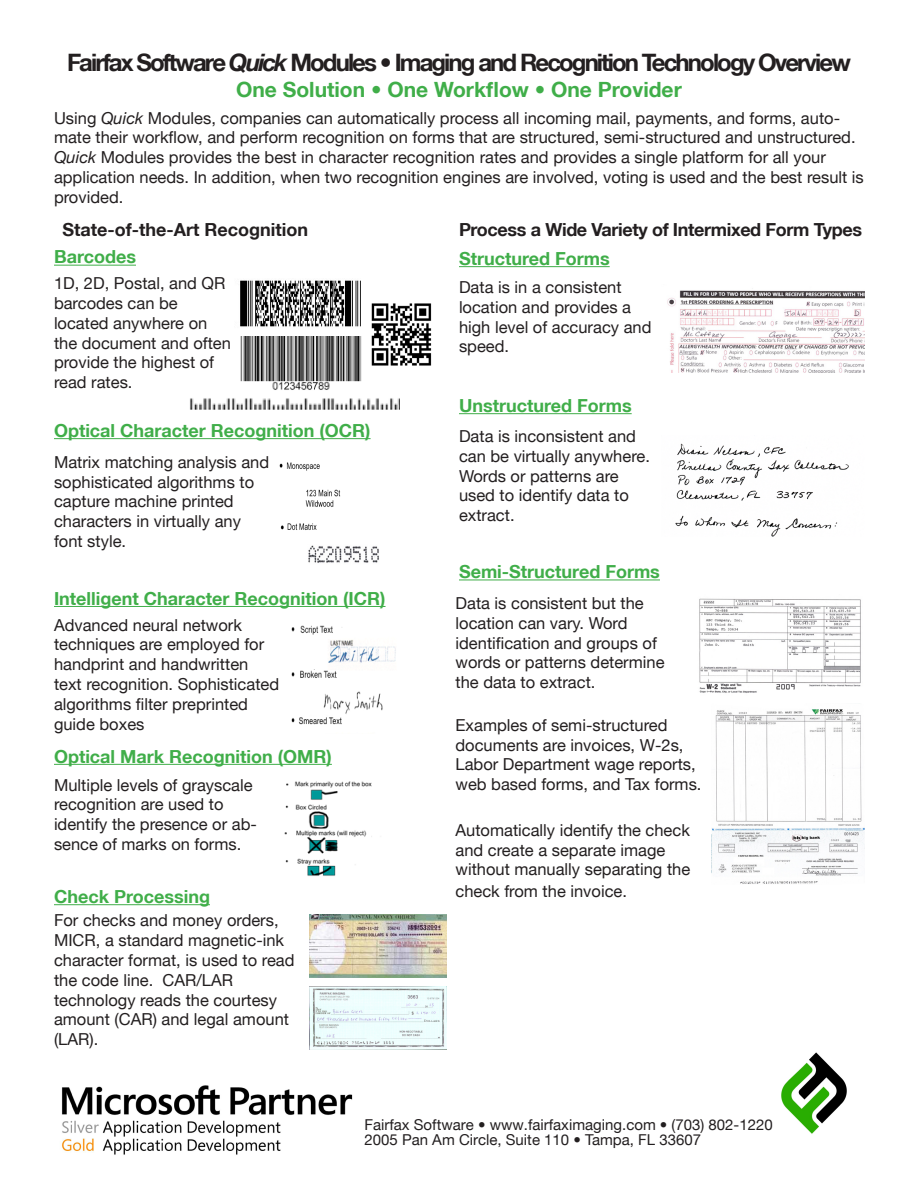
<style>
.page{position:relative;width:918px;height:1188px;background:#fff}
.page>*{position:absolute;margin:0;border:0;box-sizing:border-box;transform-origin:0 0}
.t1{font:700 24px "Helvetica Neue LT";letter-spacing:-.08em;color:#231f20}
.t2{font:700 21px "Helvetica Neue LT";color:#40ae49}
.t3{font:700 18px "Helvetica Neue LT";color:#40ae49}
.t4{font:700 18px "Helvetica Neue LT";letter-spacing:-.02em;color:#231f20}
.t5{font:700 18px "Helvetica Neue LT";color:#231f20}
.t6{font:16.5px/19.8px "Helvetica Neue LT";color:#231f20}
.t7{font:15px/15px "Helvetica Neue LT";color:#231f20}
.s1{font-style:italic}
</style>
<div class="page">
<hr style="left:459px;top:266px;width:151px;height:1px;background:#40ae49">
<img style="left:667px;top:290px;width:197px;height:82px">
<hr style="left:459px;top:413px;width:173px;height:1px;background:#40ae49">
<img style="left:675px;top:443px;width:174px;height:94px">
<hr style="left:459px;top:580px;width:201px;height:1px;background:#40ae49">
<img style="left:699px;top:598px;width:162px;height:95px">
<img style="left:712px;top:709px;width:152px;height:175px">
<hr style="left:54px;top:265px;width:82px;height:1px;background:#40ae49">
<img style="left:240px;top:280px;width:121px;height:47px">
<img style="left:240px;top:336px;width:122px;height:54px">
<img style="left:371px;top:303px;width:61px;height:63px">
<img style="left:190px;top:398px;width:210px;height:11px">
<hr style="left:54px;top:438px;width:317px;height:1px;background:#40ae49">
<img style="left:279px;top:462px;width:100px;height:101px">
<hr style="left:54px;top:764px;width:278px;height:1px;background:#40ae49">
<hr style="left:54px;top:904px;width:156px;height:1px;background:#40ae49">
<img style="left:310px;top:915px;width:136px;height:63px">
<img style="left:310px;top:987px;width:136px;height:63px">
<img style="left:61px;top:1085px;width:292px;height:70px">
<img style="left:781px;top:1052px;width:66px;height:82px">
<img style="left:284px;top:781px;width:88px;height:95px">
<hr style="left:54px;top:606px;width:332px;height:1px;background:#40ae49">
<img style="left:291px;top:625px;width:105px;height:100px">
<p class="t1" style="left:67px;top:48px;width:785px">Fairfax Software <span class="s1">Quick</span> Modules • Imaging and Recognition Technology Overview</p>
<p class="t2" style="left:236px;top:77px;width:447px">One Solution • One Workflow • One Provider</p>
<p class="t6" style="left:54px;top:108px;width:811px">Using <span class="s1">Quick</span> Modules, companies can automatically process all incoming mail, payments, and forms, auto&shy;mate their workflow, and perform recognition on forms that are structured, semi-structured and unstructured.<br><span class="s1">Quick</span> Modules provides the best in character recognition rates and provides a single platform for all your application needs. In addition, when two recognition engines are involved, voting is used and the best result is provided.</p>
<p class="t4" style="left:459px;top:218px;width:405px">Process a Wide Variety of Intermixed Form Types</p>
<p class="t3" style="left:459px;top:247px;width:152px">Structured Forms</p>
<p class="t6" style="left:459px;top:277px;width:194px">Data is in a consistent location and provides a high level of accuracy and speed.</p>
<p class="t5" style="left:63px;top:218px;width:247px">State-of-the-Art Recognition</p>
<p class="t3" style="left:54px;top:246px;width:84px">Barcodes</p>
<p class="t6" style="left:54px;top:273px;width:178px">1D, 2D, Postal, and QR barcodes can be located anywhere on the document and often provide the highest of read rates.</p>
<p class="t3" style="left:54px;top:419px;width:318px">Optical Character Recognition (OCR)</p>
<p class="t6" style="left:54px;top:452px;width:217px">Matrix matching analysis and sophisticated algorithms to capture machine printed characters in virtually any font style.</p>
<p class="t3" style="left:459px;top:394px;width:174px">Unstructured Forms</p>
<p class="t6" style="left:459px;top:426px;width:192px">Data is inconsistent and can be virtually anywhere.<br>Words or patterns are used to identify data to extract.</p>
<p class="t3" style="left:54px;top:587px;width:333px">Intelligent Character Recognition (ICR)</p>
<p class="t6" style="left:54px;top:615px;width:212px">Advanced neural network techniques are employed for handprint and handwritten</p>
<p class="t6" style="left:54px;top:674px;width:227px">text recognition. Sophisticated algorithms filter preprinted guide boxes</p>
<p class="t3" style="left:54px;top:745px;width:279px">Optical Mark Recognition (OMR)</p>
<p class="t6" style="left:54px;top:775px;width:204px">Multiple levels of grayscale recognition are used to identify the presence or ab&shy;sence of marks on forms.</p>
<p class="t3" style="left:54px;top:885px;width:158px">Check Processing</p>
<p class="t6" style="left:54px;top:910px;width:242px">For checks and money orders,<br>MICR, a standard magnetic-ink character format, is used to read the code line. CAR/LAR technology reads the courtesy amount (CAR) and legal amount (LAR).</p>
<p class="t3" style="left:459px;top:561px;width:202px">Semi-Structured Forms</p>
<p class="t6" style="left:456px;top:593px;width:211px">Data is consistent but the location can vary. Word identification and groups of words or patterns determine the data to extract.</p>
<p class="t6" style="left:456px;top:715px;width:248px">Examples of semi-structured documents are invoices, W-2s,<br>Labor Department wage reports, web based forms, and Tax forms.</p>
<p class="t6" style="left:456px;top:820px;width:236px">Automatically identify the check and create a separate image without manually separating the</p>
<p class="t6" style="left:456px;top:881px;width:173px">check from the invoice.</p>
<p class="t7" style="left:364px;top:1117px;width:410px">Fairfax Software • www.fairfaximaging.com • (703) 802-1220<br>2005 Pan Am Circle, Suite 110 • Tampa, FL 33607</p>
</div>
